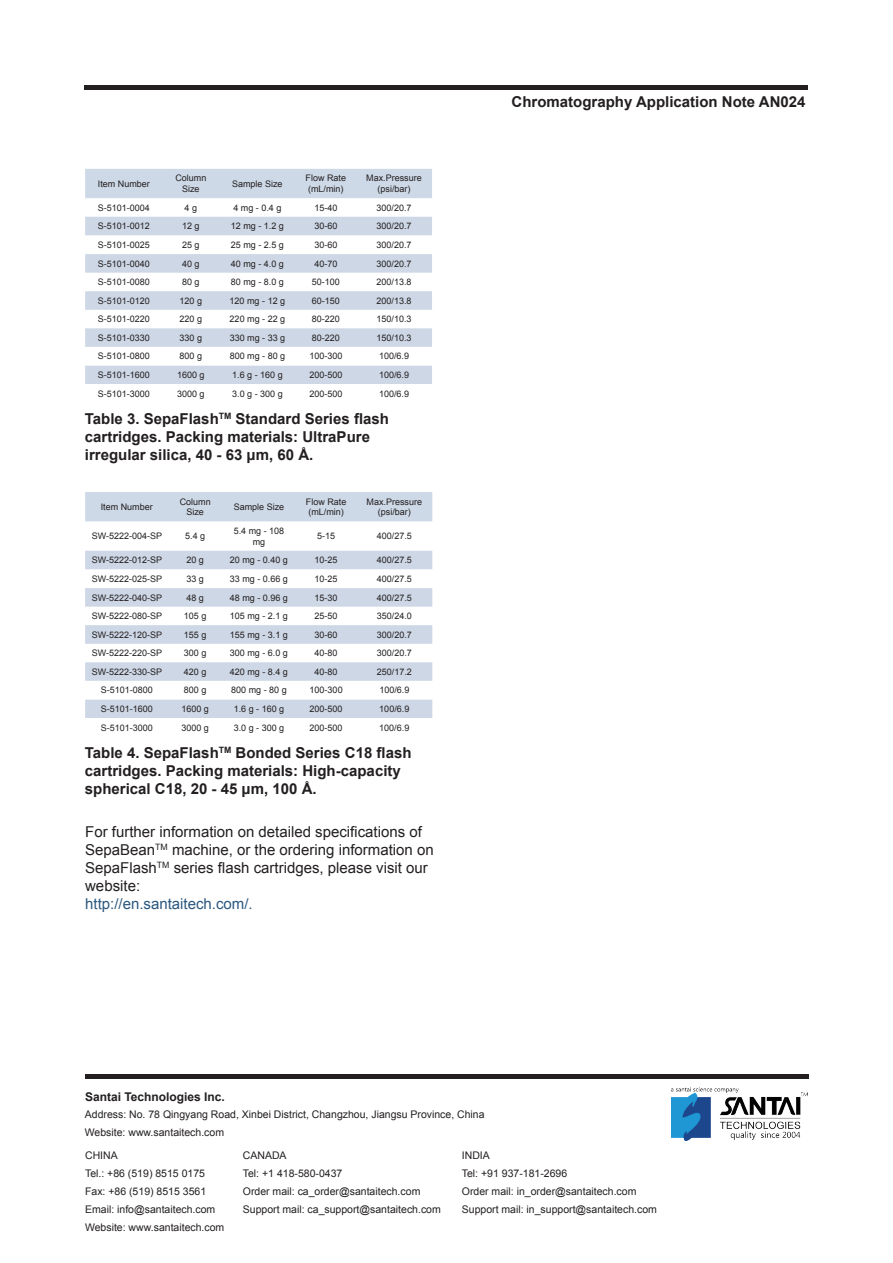
<style>
.page{position:relative;width:893px;height:1263px;background:#fff}
.page>*{position:absolute;margin:0;border:0;box-sizing:border-box;transform-origin:0 0}
.t1{font:700 15px/18px "Arial";color:#231f20}
.t2{font:15px/18px "Arial";color:#231f20}
.t3{font:15px "Arial";color:#2b587f}
.t4{font:700 12px "Arial";color:#231f20}
.t5{font:10.5px/18px "Arial";color:#231f20}
.t6{font:9px/10.8px "Arial";color:#231f20;text-align:center}
</style>
<div class="page">
<hr style="left:85px;top:85px;width:723px;height:4px;background:#231f20">
<hr style="left:85px;top:1074px;width:723px;height:4px;background:#231f20">
<div style="left:85px;top:169px;width:347px;height:29px;background:#cdd9e7"></div>
<svg style="left:85px;top:217px;width:347px;height:130px;fill:#cdd7e5"></svg>
<div style="left:85px;top:365px;width:347px;height:19px;background:#cdd7e5"></div>
<div style="left:85px;top:492px;width:347px;height:29px;background:#cdd9e7"></div>
<svg style="left:85px;top:551px;width:347px;height:130px;fill:#cdd7e5"></svg>
<div style="left:85px;top:699px;width:347px;height:19px;background:#cdd7e5"></div>
<img style="left:671px;top:1088px;width:137px;height:52px">
<p class="t6" style="left:98px;top:178px;width:54px">Item Number</p>
<p class="t6" style="left:175px;top:173px;width:33px">Column<br>Size</p>
<p class="t6" style="left:232px;top:178px;width:52px">Sample Size</p>
<p class="t6" style="left:306px;top:173px;width:42px;text-align:left">Flow Rate (mL/min)</p>
<p class="t6" style="left:366px;top:173px;width:57px">Max.Pressure (psi/bar)</p>
<p class="t6" style="left:98px;top:202px;width:54px">S-5101-0004</p>
<p class="t6" style="left:185px;top:202px;width:14px">4 g</p>
<p class="t6" style="left:233px;top:202px;width:50px">4 mg - 0.4 g</p>
<p class="t6" style="left:314px;top:202px;width:25px">15-40</p>
<p class="t6" style="left:376px;top:202px;width:37px">300/20.7</p>
<p class="t6" style="left:98px;top:221px;width:54px">S-5101-0012</p>
<p class="t6" style="left:182px;top:221px;width:19px">12 g</p>
<p class="t6" style="left:231px;top:221px;width:55px">12 mg - 1.2 g</p>
<p class="t6" style="left:314px;top:221px;width:25px">30-60</p>
<p class="t6" style="left:376px;top:221px;width:37px">300/20.7</p>
<p class="t6" style="left:98px;top:239px;width:54px">S-5101-0025</p>
<p class="t6" style="left:182px;top:239px;width:19px">25 g</p>
<p class="t6" style="left:231px;top:239px;width:55px">25 mg - 2.5 g</p>
<p class="t6" style="left:314px;top:239px;width:25px">30-60</p>
<p class="t6" style="left:377px;top:239px;width:37px">300/20.7</p>
<p class="t6" style="left:98px;top:258px;width:54px">S-5101-0040</p>
<p class="t6" style="left:182px;top:258px;width:19px">40 g</p>
<p class="t6" style="left:231px;top:258px;width:55px">40 mg - 4.0 g</p>
<p class="t6" style="left:314px;top:258px;width:25px">40-70</p>
<p class="t6" style="left:377px;top:258px;width:37px">300/20.7</p>
<p class="t6" style="left:98px;top:277px;width:54px">S-5101-0080</p>
<p class="t6" style="left:182px;top:277px;width:19px">80 g</p>
<p class="t6" style="left:231px;top:277px;width:55px">80 mg - 8.0 g</p>
<p class="t6" style="left:312px;top:277px;width:30px">50-100</p>
<p class="t6" style="left:377px;top:277px;width:37px">200/13.8</p>
<p class="t6" style="left:98px;top:295px;width:54px">S-5101-0120</p>
<p class="t6" style="left:180px;top:295px;width:24px">120 g</p>
<p class="t6" style="left:230px;top:295px;width:57px">120 mg - 12 g</p>
<p class="t6" style="left:312px;top:295px;width:30px">60-150</p>
<p class="t6" style="left:377px;top:295px;width:37px">200/13.8</p>
<p class="t6" style="left:98px;top:314px;width:54px">S-5101-0220</p>
<p class="t6" style="left:180px;top:314px;width:24px">220 g</p>
<p class="t6" style="left:230px;top:314px;width:57px">220 mg - 22 g</p>
<p class="t6" style="left:312px;top:314px;width:30px">80-220</p>
<p class="t6" style="left:377px;top:314px;width:37px">150/10.3</p>
<p class="t6" style="left:98px;top:332px;width:54px">S-5101-0330</p>
<p class="t6" style="left:180px;top:332px;width:24px">330 g</p>
<p class="t6" style="left:230px;top:332px;width:57px">330 mg - 33 g</p>
<p class="t6" style="left:312px;top:332px;width:30px">80-220</p>
<p class="t6" style="left:377px;top:332px;width:37px">150/10.3</p>
<p class="t6" style="left:98px;top:351px;width:54px">S-5101-0800</p>
<p class="t6" style="left:180px;top:351px;width:24px">800 g</p>
<p class="t6" style="left:230px;top:351px;width:57px">800 mg - 80 g</p>
<p class="t6" style="left:309px;top:351px;width:35px">100-300</p>
<p class="t6" style="left:379px;top:351px;width:32px">100/6.9</p>
<p class="t6" style="left:98px;top:369px;width:54px">S-5101-1600</p>
<p class="t6" style="left:177px;top:369px;width:29px">1600 g</p>
<p class="t6" style="left:232px;top:369px;width:52px">1.6 g - 160 g</p>
<p class="t6" style="left:309px;top:369px;width:35px">200-500</p>
<p class="t6" style="left:379px;top:369px;width:32px">100/6.9</p>
<p class="t6" style="left:98px;top:388px;width:54px">S-5101-3000</p>
<p class="t6" style="left:177px;top:388px;width:29px">3000 g</p>
<p class="t6" style="left:232px;top:388px;width:52px">3.0 g - 300 g</p>
<p class="t6" style="left:309px;top:388px;width:35px">200-500</p>
<p class="t6" style="left:379px;top:388px;width:32px">100/6.9</p>
<h1 class="t1" style="left:85px;top:410px;width:306px">Table 3. SepaFlash<sup>TM</sup> Standard Series flash cartridges. Packing materials: UltraPure irregular silica, 40 - 63 μm, 60 Å.</h1>
<p class="t6" style="left:101px;top:501px;width:54px">Item Number</p>
<p class="t6" style="left:180px;top:496px;width:33px">Column<br>Size</p>
<p class="t6" style="left:234px;top:501px;width:52px">Sample Size</p>
<p class="t6" style="left:306px;top:496px;width:42px;text-align:left">Flow Rate (mL/min)</p>
<p class="t6" style="left:367px;top:496px;width:57px">Max.Pressure (psi/bar)</p>
<p class="t6" style="left:92px;top:531px;width:72px">SW-5222-004-SP</p>
<p class="t6" style="left:185px;top:531px;width:22px">5.4 g</p>
<p class="t6" style="left:234px;top:525px;width:52px">5.4 mg - 108 mg</p>
<p class="t6" style="left:317px;top:531px;width:20px">5-15</p>
<p class="t6" style="left:377px;top:531px;width:37px">400/27.5</p>
<p class="t6" style="left:92px;top:555px;width:72px">SW-5222-012-SP</p>
<p class="t6" style="left:186px;top:555px;width:19px">20 g</p>
<p class="t6" style="left:230px;top:555px;width:60px">20 mg - 0.40 g</p>
<p class="t6" style="left:315px;top:555px;width:25px">10-25</p>
<p class="t6" style="left:377px;top:555px;width:37px">400/27.5</p>
<p class="t6" style="left:92px;top:573px;width:72px">SW-5222-025-SP</p>
<p class="t6" style="left:186px;top:573px;width:19px">33 g</p>
<p class="t6" style="left:230px;top:573px;width:60px">33 mg - 0.66 g</p>
<p class="t6" style="left:315px;top:573px;width:25px">10-25</p>
<p class="t6" style="left:377px;top:573px;width:37px">400/27.5</p>
<p class="t6" style="left:92px;top:592px;width:72px">SW-5222-040-SP</p>
<p class="t6" style="left:186px;top:592px;width:19px">48 g</p>
<p class="t6" style="left:230px;top:592px;width:60px">48 mg - 0.96 g</p>
<p class="t6" style="left:315px;top:592px;width:25px">15-30</p>
<p class="t6" style="left:377px;top:592px;width:37px">400/27.5</p>
<p class="t6" style="left:92px;top:611px;width:72px">SW-5222-080-SP</p>
<p class="t6" style="left:184px;top:611px;width:24px">105 g</p>
<p class="t6" style="left:230px;top:611px;width:60px">105 mg - 2.1 g</p>
<p class="t6" style="left:315px;top:611px;width:25px">25-50</p>
<p class="t6" style="left:377px;top:611px;width:37px">350/24.0</p>
<p class="t6" style="left:92px;top:629px;width:72px">SW-5222-120-SP</p>
<p class="t6" style="left:184px;top:629px;width:24px">155 g</p>
<p class="t6" style="left:230px;top:629px;width:60px">155 mg - 3.1 g</p>
<p class="t6" style="left:315px;top:629px;width:25px">30-60</p>
<p class="t6" style="left:377px;top:629px;width:37px">300/20.7</p>
<p class="t6" style="left:92px;top:648px;width:72px">SW-5222-220-SP</p>
<p class="t6" style="left:184px;top:648px;width:24px">300 g</p>
<p class="t6" style="left:230px;top:648px;width:60px">300 mg - 6.0 g</p>
<p class="t6" style="left:315px;top:648px;width:25px">40-80</p>
<p class="t6" style="left:377px;top:648px;width:37px">300/20.7</p>
<p class="t6" style="left:92px;top:666px;width:72px">SW-5222-330-SP</p>
<p class="t6" style="left:184px;top:666px;width:24px">420 g</p>
<p class="t6" style="left:230px;top:666px;width:60px">420 mg - 8.4 g</p>
<p class="t6" style="left:315px;top:666px;width:25px">40-80</p>
<p class="t6" style="left:377px;top:666px;width:37px">250/17.2</p>
<p class="t6" style="left:101px;top:685px;width:54px">S-5101-0800</p>
<p class="t6" style="left:184px;top:685px;width:24px">800 g</p>
<p class="t6" style="left:231px;top:685px;width:57px">800 mg - 80 g</p>
<p class="t6" style="left:310px;top:685px;width:35px">100-300</p>
<p class="t6" style="left:379px;top:685px;width:32px">100/6.9</p>
<p class="t6" style="left:101px;top:703px;width:54px">S-5101-1600</p>
<p class="t6" style="left:181px;top:703px;width:29px">1600 g</p>
<p class="t6" style="left:234px;top:703px;width:52px">1.6 g - 160 g</p>
<p class="t6" style="left:310px;top:703px;width:35px">200-500</p>
<p class="t6" style="left:379px;top:703px;width:32px">100/6.9</p>
<p class="t6" style="left:101px;top:722px;width:54px">S-5101-3000</p>
<p class="t6" style="left:181px;top:722px;width:29px">3000 g</p>
<p class="t6" style="left:234px;top:722px;width:52px">3.0 g - 300 g</p>
<p class="t6" style="left:310px;top:722px;width:35px">200-500</p>
<p class="t6" style="left:379px;top:722px;width:32px">100/6.9</p>
<h1 class="t1" style="left:85px;top:744px;width:328px">Table 4. SepaFlash<sup>TM</sup> Bonded Series C18 flash cartridges. Packing materials: High-capacity spherical C18, 20 - 45 μm, 100 Å.</h1>
<h1 class="t2" style="left:85px;top:823px;width:350px">For further information on detailed specifications of SepaBean<sup>TM</sup> machine, or the ordering information on SepaFlash<sup>TM</sup> series flash cartridges, please visit our website:</h1>
<h1 class="t3" style="left:85px;top:894px;width:169px">http://en.santaitech.com/.</h1>
<h1 class="t1" style="left:512px;top:93px;width:295px">Chromatography Application Note AN024</h1>
<h2 class="t4" style="left:85px;top:1088px;width:141px">Santai Technologies Inc.</h2>
<p class="t5" style="left:85px;top:1105px;width:401px">Address: No. 78 Qingyang Road, Xinbei District, Changzhou, Jiangsu Province, China<br>Website: www.santaitech.com</p>
<p class="t5" style="left:85px;top:1146px;width:141px">CHINA<br>Tel.: +86 (519) 8515 0175<br>Fax: +86 (519) 8515 3561<br>Email: info@santaitech.com<br>Website: www.santaitech.com</p>
<p class="t5" style="left:243px;top:1146px;width:199px">CANADA<br>Tel: +1 418-580-0437<br>Order mail: ca_order@santaitech.com<br>Support mail: ca_support@santaitech.com</p>
<p class="t5" style="left:462px;top:1146px;width:197px">INDIA<br>Tel: +91 937-181-2696<br>Order mail: in_order@santaitech.com<br>Support mail: in_support@santaitech.com</p>
</div>
